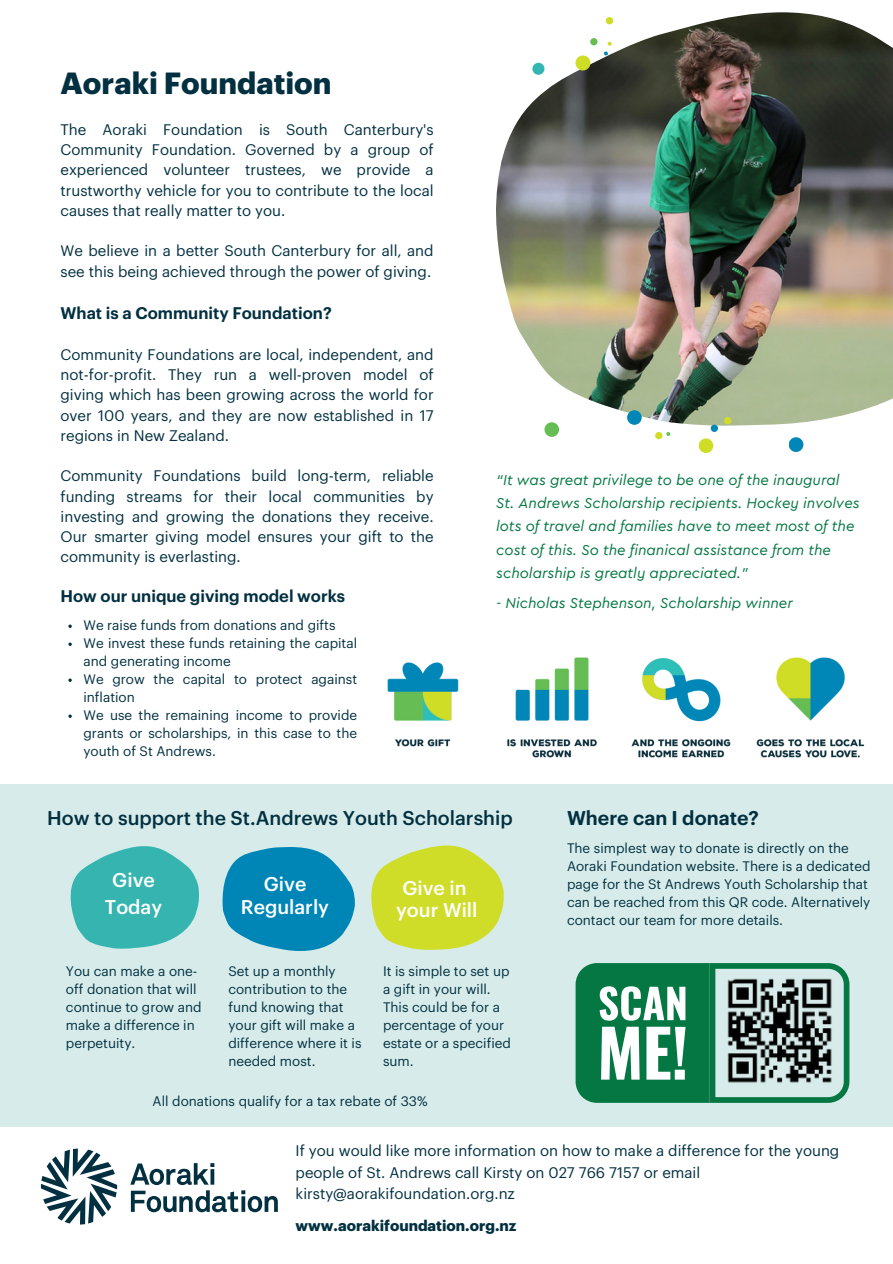
<style>
.page{position:relative;width:893px;height:1264px;background:#fff}
.page>*{position:absolute;margin:0;border:0;box-sizing:border-box;transform-origin:0 0}
.t1{font:700 30px "Graphik";color:#023040}
.t2{font:500 19.5px "Graphik";color:#023040}
.t3{font:500 19.5px/22.5px "Graphik";color:#fff;text-align:center}
.t4{font:600 19.5px "Graphik";color:#023040}
.t5{font:600 16.5px "Graphik";color:#023040}
.t6{font:15px/20.2px "Graphik";color:#023040;text-align:justify}
.t7{font:italic 15px/23.2px "Cera Pro";color:#047742}
.t8{font:700 15px "Graphik";color:#023040}
.t9{font:13.5px/18px "Graphik";color:#023040}
</style>
<div class="page">
<div style="left:0;top:784px;width:892px;height:342px;background:#d7ecea"></div>
<img style="left:496px;top:12px;width:396px;height:413px">
<div style="left:575px;top:55px;width:15px;height:15px;background:#cfdd27;border-radius:50%"></div>
<div style="left:590px;top:38px;width:7px;height:7px;background:#66bd53;border-radius:50%"></div>
<svg style="left:604px;top:42px;width:7px;height:13px"></svg>
<div style="left:605px;top:17px;width:8px;height:7px;background:#cfdd27;border-radius:50%"></div>
<div style="left:532px;top:63px;width:12px;height:12px;background:#33b5b1;border-radius:50%"></div>
<div style="left:544px;top:422px;width:15px;height:15px;background:#66bd53;border-radius:50%"></div>
<div style="left:627px;top:410px;width:14px;height:15px;background:#0087b7;border-radius:50%"></div>
<div style="left:655px;top:432px;width:7px;height:7px;background:#cfdd27;border-radius:50%"></div>
<svg style="left:666px;top:432px;width:4px;height:4px"></svg>
<div style="left:698px;top:438px;width:15px;height:15px;background:#cfdd27;border-radius:50%"></div>
<div style="left:724px;top:417px;width:7px;height:7px;background:#cfdd27;border-radius:50%"></div>
<div style="left:710px;top:424px;width:8px;height:8px;background:#0087b7;border-radius:50%"></div>
<div style="left:788px;top:437px;width:15px;height:15px;background:#0087b7;border-radius:50%"></div>
<svg style="left:130px;top:1163px;width:148px;height:49px"></svg>
<svg style="left:41px;top:1148px;width:76px;height:76px"></svg>
<img style="left:387px;top:657px;width:478px;height:101px">
<svg style="left:70px;top:846px;width:129px;height:103px"></svg>
<svg style="left:371px;top:845px;width:133px;height:105px"></svg>
<svg style="left:222px;top:847px;width:133px;height:104px"></svg>
<svg style="left:575px;top:963px;width:274px;height:139px;background:#419870"></svg>
<img style="left:712px;top:963px;width:135px;height:135px">
<svg style="left:68px;top:624px;width:4px;height:4px"></svg>
<svg style="left:68px;top:642px;width:4px;height:4px"></svg>
<svg style="left:68px;top:678px;width:4px;height:4px"></svg>
<svg style="left:68px;top:714px;width:4px;height:4px"></svg>
<p class="t1" style="left:61px;top:69px;width:272px">Aoraki Foundation</p>
<p class="t6" style="left:61px;top:120px;width:374px">The Aoraki Foundation is South Canterbury's Community Foundation. Governed by a group of experienced volunteer trustees, we provide a trustworthy vehicle for you to contribute to the local causes that really matter to you.</p>
<p class="t6" style="left:61px;top:241px;width:374px">We believe in a better South Canterbury for all, and see this being achieved through the power of giving.</p>
<p class="t5" style="left:61px;top:306px;width:273px">What is a Community Foundation?</p>
<p class="t6" style="left:61px;top:345px;width:374px">Community Foundations are local, independent, and not-for-profit. They run a well-proven model of giving which has been growing across the world for over 100 years, and they are now established in 17 regions in New Zealand.</p>
<p class="t6" style="left:61px;top:466px;width:374px">Community Foundations build long-term, reliable funding streams for their local communities by investing and growing the donations they receive.<br>Our smarter giving model ensures your gift to the community is everlasting.</p>
<p class="t5" style="left:61px;top:588px;width:286px">How our unique giving model works</p>
<p class="t9" style="left:83px;top:617px;width:253px">We raise funds from donations and gifts</p>
<p class="t9" style="left:83px;top:635px;width:275px">We invest these funds retaining the capital and generating income</p>
<p class="t9" style="left:83px;top:671px;width:275px">We grow the capital to protect against inflation</p>
<p class="t9" style="left:83px;top:706px;width:275px;text-align:justify">We use the remaining income to provide grants or scholarships, in this case to the youth of St Andrews.</p>
<p class="t7" style="left:496px;top:468px;width:365px">“It was great privilege to be one of the inaugural St. Andrews Scholarship recipients. Hockey involves lots of travel and families have to meet most of the cost of this. So the finanical assistance from the scholarship is greatly appreciated.”</p>
<p class="t7" style="left:496px;top:591px;width:298px">- Nicholas Stephenson, Scholarship winner</p>
<p class="t2" style="left:47px;top:808px;width:467px">How to support the St.Andrews Youth Scholarship</p>
<p class="t3" style="left:112px;top:869px;width:44px">Give</p>
<p class="t3" style="left:105px;top:896px;width:59px">Today</p>
<p class="t3" style="left:241px;top:873px;width:90px">Give<br>Regularly</p>
<p class="t3" style="left:402px;top:877px;width:66px">Give in</p>
<p class="t3" style="left:396px;top:899px;width:83px">your Will</p>
<p class="t9" style="left:66px;top:962px;width:137px">You can make a one&shy;off donation that will continue to grow and make a difference in perpetuity.</p>
<p class="t9" style="left:228px;top:962px;width:135px">Set up a monthly contribution to the fund knowing that your gift will make a difference where it is needed most.</p>
<p class="t9" style="left:383px;top:962px;width:129px">It is simple to set up a gift in your will.<br>This could be for a percentage of your estate or a specified sum.</p>
<p class="t9" style="left:153px;top:1092px;width:276px">All donations qualify for a tax rebate of 33%</p>
<p class="t4" style="left:567px;top:809px;width:193px">Where can I donate?</p>
<p class="t9" style="left:567px;top:839px;width:305px">The simplest way to donate is directly on the Aoraki Foundation website. There is a dedicated page for the St Andrews Youth Scholarship that can be reached from this QR code. Alternatively contact our team for more details.</p>
<p class="t6" style="left:295px;top:1140px;width:545px;line-height:21.3px;text-align:left">If you would like more information on how to make a difference for the young people of St. Andrews call Kirsty on 027 766 7157 or email kirsty@aorakifoundation.org.nz</p>
<p class="t8" style="left:295px;top:1218px;width:222px">www.aorakifoundation.org.nz</p>
</div>
